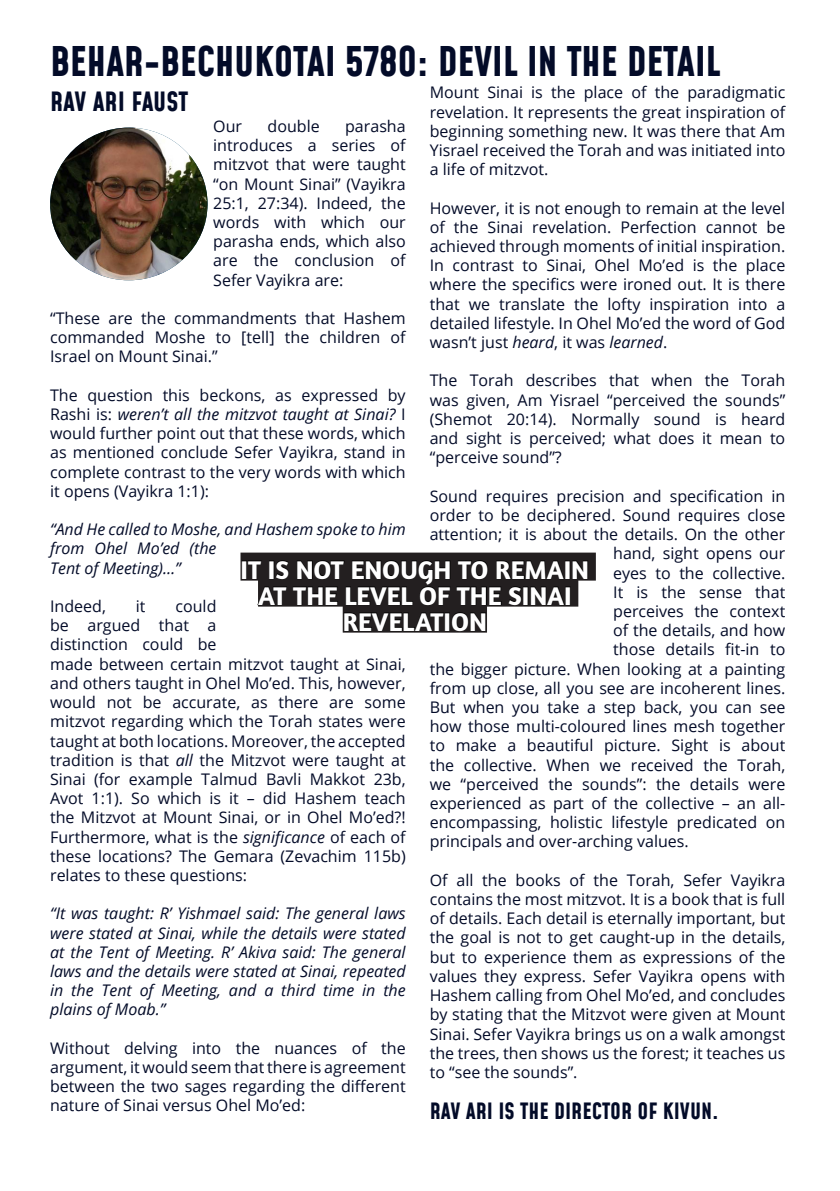
<style>
.page{position:relative;width:840px;height:1191px;background:#fff}
.page>*{position:absolute;margin:0;border:0;box-sizing:border-box;transform-origin:0 0}
.t1{font:700 40px "Mohave";letter-spacing:-.01em;color:#030b28}
.t2{font:700 26px/26px "Amaranth";color:#fff;text-align:center}
.t3{font:700 26px "Mohave";color:#030b28}
.t4{font:700 22px "Mohave";color:#030b28}
.t5{font:16px/19.2px "Open Sans";color:#030b28;text-align:justify}
.t6{font:italic 16px/19.2px "Open Sans";color:#030b28}
.s1{font-style:italic}
</style>
<div class="page">
<div style="left:240px;top:552px;width:355px;height:28px;background:#231f20"></div>
<svg style="left:565px;top:578px;width:13px;height:28px"></svg>
<div style="left:342px;top:604px;width:144px;height:28px;background:#231f20"></div>
<div style="left:242px;top:561px;width:4px;height:17px;border:1px solid #000"></div>
<div style="left:565px;top:561px;width:4px;height:17px;border:1px solid #000"></div>
<svg style="left:571px;top:560px;width:17px;height:19px"></svg>
<svg style="left:247px;top:560px;width:318px;height:46px"></svg>
<div style="left:565px;top:587px;width:4px;height:17px;border:1px solid #000"></div>
<svg style="left:344px;top:612px;width:100px;height:19px"></svg>
<div style="left:445px;top:613px;width:4px;height:17px;border:1px solid #000"></div>
<svg style="left:451px;top:612px;width:35px;height:19px"></svg>
<img style="left:50px;top:128px;width:157px;height:152px">
<p class="t1" style="left:50px;top:37px;width:671px">BEHAR-BECHUKOTAI 578O: DEVIL IN THE DETAIL</p>
<p class="t3" style="left:50px;top:85px;width:140px">RAV ARI FAUST</p>
<p class="t5" style="left:429px;top:82px;width:357px">Mount Sinai is the place of the paradigmatic revelation. It represents the great inspiration of beginning something new. It was there that Am Yisrael received the Torah and was initiated into a life of mitzvot.</p>
<p class="t5" style="left:429px;top:198px;width:357px">However, it is not enough to remain at the level of the Sinai revelation. Perfection cannot be achieved through moments of initial inspiration.<br>In contrast to Sinai, Ohel Mo’ed is the place where the specifics were ironed out. It is there that we translate the lofty inspiration into a detailed lifestyle. In Ohel Mo’ed the word of God wasn’t just <span class="s1">heard</span>, it was <span class="s1">learned</span>.</p>
<p class="t5" style="left:429px;top:370px;width:357px">The Torah describes that when the Torah was given, Am Yisrael “perceived the sounds” (Shemot 20:14). Normally sound is heard and sight is perceived; what does it mean to “perceive sound”?</p>
<p class="t5" style="left:429px;top:486px;width:357px">Sound requires precision and specification in</p>
<p class="t5" style="left:429px;top:505px;width:357px">order to be deciphered. Sound requires close</p>
<p class="t5" style="left:429px;top:524px;width:357px">attention; it is about the details. On the other</p>
<p class="t5" style="left:613px;top:543px;width:173px">hand, sight opens our</p>
<p class="t5" style="left:613px;top:562px;width:173px">eyes to the collective.</p>
<p class="t5" style="left:613px;top:582px;width:173px">It is the sense that</p>
<p class="t5" style="left:613px;top:601px;width:173px">perceives the context</p>
<p class="t5" style="left:613px;top:620px;width:173px">of the details, and how</p>
<p class="t5" style="left:613px;top:639px;width:173px">those details fit-in to</p>
<p class="t5" style="left:429px;top:658px;width:357px">the bigger picture. When looking at a painting</p>
<p class="t5" style="left:429px;top:678px;width:357px">from up close, all you see are incoherent lines.</p>
<p class="t5" style="left:429px;top:697px;width:357px">But when you take a step back, you can see</p>
<p class="t5" style="left:429px;top:716px;width:357px">how those multi-coloured lines mesh together</p>
<p class="t5" style="left:429px;top:735px;width:357px">to make a beautiful picture. Sight is about</p>
<p class="t5" style="left:429px;top:754px;width:357px">the collective. When we received the Torah,</p>
<p class="t5" style="left:429px;top:774px;width:357px">we “perceived the sounds”: the details were</p>
<p class="t5" style="left:429px;top:793px;width:357px">experienced as part of the collective – an all-</p>
<p class="t5" style="left:429px;top:812px;width:357px">encompassing, holistic lifestyle predicated on</p>
<p class="t5" style="left:429px;top:831px;width:260px">principals and over-arching values.</p>
<p class="t5" style="left:429px;top:870px;width:357px">Of all the books of the Torah, Sefer Vayikra contains the most mitzvot. It is a book that is full of details. Each detail is eternally important, but the goal is not to get caught-up in the details, but to experience them as expressions of the values they express. Sefer Vayikra opens with Hashem calling from Ohel Mo’ed, and concludes by stating that the Mitzvot were given at Mount Sinai. Sefer Vayikra brings us on a walk amongst the trees, then shows us the forest; it teaches us to “see the sounds”.</p>
<p class="t4" style="left:429px;top:1097px;width:290px">RAV ARI IS THE DIRECTOR OF KIVUN.</p>
<p class="t5" style="left:213px;top:116px;width:194px;text-indent:132px">parasha introduces a series of mitzvot that were taught “on Mount Sinai” (Vayikra 25:1, 27:34). Indeed, the words with which our parasha ends, which also are the conclusion of Sefer Vayikra are:</p>
<p class="t5" style="left:50px;top:308px;width:357px">“These are the commandments that Hashem commanded Moshe to [tell] the children of Israel on Mount Sinai.”</p>
<p class="t5" style="left:50px;top:385px;width:357px">The question this beckons, as expressed by Rashi is: <span class="s1">weren’t all the mitzvot taught at Sinai?</span> I would further point out that these words, which as mentioned conclude Sefer Vayikra, stand in complete contrast to the very words with which it opens (Vayikra 1:1):</p>
<p class="t6" style="left:50px;top:519px;width:357px">“And He called to Moshe, and Hashem spoke to him from Ohel Mo’ed (the<br>Tent of Meeting)…”</p>
<p class="t5" style="left:50px;top:596px;width:57px">Indeed,</p>
<p class="t5" style="left:136px;top:596px;width:11px">it</p>
<p class="t5" style="left:213px;top:116px;width:30px">Our</p>
<p class="t5" style="left:267px;top:116px;width:54px">double</p>
<p class="t2" style="left:240px;top:556px;width:350px">IT IS NOT ENOUGH TO REMAIN<br>AT THE LEVEL OF THE SINAI<br>REVELATION</p>
<p class="t5" style="left:50px;top:596px;width:357px;text-align:left;text-indent:125px">could<br>be argued that a<br>distinction could be<br>made between certain mitzvot taught at Sinai, and others taught in Ohel Mo’ed. This, however, would not be accurate, as there are some mitzvot regarding which the Torah states were taught at both locations. Moreover, the accepted tradition is that <span class="s1">all</span> the Mitzvot were taught at Sinai (for example Talmud Bavli Makkot 23b, Avot 1:1). So which is it – did Hashem teach the Mitzvot at Mount Sinai, or in Ohel Mo’ed?!<br>Furthermore, what is the <span class="s1">significance</span> of each of these locations? The Gemara (Zevachim 115b) relates to these questions:</p>
<p class="t6" style="left:50px;top:903px;width:357px;text-align:justify">“It was taught: R’ Yishmael said: The general laws were stated at Sinai, while the details were stated at the Tent of Meeting. R’ Akiva said: The general laws and the details were stated at Sinai, repeated in the Tent of Meeting, and a third time in the plains of Moab.”</p>
<p class="t5" style="left:50px;top:1038px;width:357px">Without delving into the nuances of the argument, it would seem that there is agreement between the two sages regarding the different nature of Sinai versus Ohel Mo’ed:</p>
</div>
